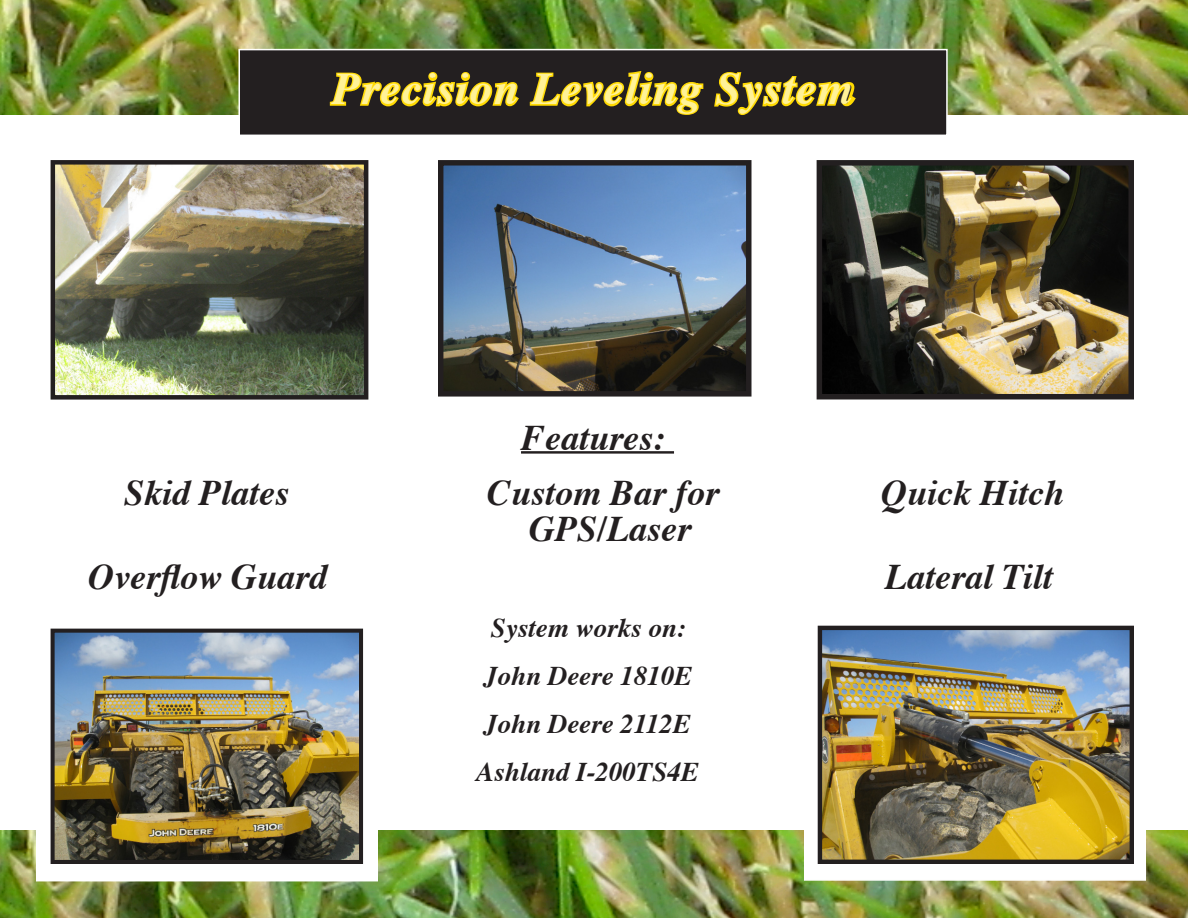
<style>
.page{position:relative;width:1188px;height:918px;background:#fff}
.page>*{position:absolute;margin:0;border:0;box-sizing:border-box;transform-origin:0 0}
.t1{font:italic 700 45px "Times";letter-spacing:.03em;color:#fff298}
.t2{font:italic 700 36px "Times";color:#231f20}
.t3{font:italic 700 27px "Times";color:#231f20}
</style>
<div class="page">
<img style="left:0;top:0;width:1188px;height:115px">
<img style="left:0;top:830px;width:1188px;height:88px">
<div style="left:239px;top:50px;width:708px;height:85px;background:#231f20"></div>
<div style="left:238px;top:49px;width:710px;height:87px;border:2px solid #fff"></div>
<svg style="left:329px;top:72px;width:190px;height:35px"></svg>
<svg style="left:529px;top:71px;width:175px;height:44px"></svg>
<svg style="left:714px;top:72px;width:142px;height:43px"></svg>
<img style="left:444px;top:166px;width:302px;height:225px">
<div style="left:438px;top:160px;width:314px;height:237px;border:5px solid #231f20"></div>
<div style="left:36px;top:794px;width:342px;height:87px;background:#fff"></div>
<div style="left:804px;top:794px;width:342px;height:87px;background:#fff;border:2px solid #fff"></div>
<img style="left:824px;top:167px;width:303px;height:225px">
<div style="left:817px;top:160px;width:317px;height:239px;border:6px solid #231f20"></div>
<img style="left:56px;top:634px;width:302px;height:225px">
<div style="left:51px;top:629px;width:312px;height:235px;border:4px solid #231f20"></div>
<img style="left:56px;top:165px;width:307px;height:230px">
<div style="left:51px;top:160px;width:317px;height:240px;border:4px solid #231f20"></div>
<img style="left:823px;top:631px;width:306px;height:228px">
<div style="left:818px;top:626px;width:316px;height:238px;border:4px solid #231f20"></div>
<hr style="left:521px;top:451px;width:153px;height:3px;background:#231f20">
<p class="t1" style="left:333px;top:47px;width:521px">Precision Leveling System</p>
<p class="t2" style="left:521px;top:404px;width:145px">Features:</p>
<p class="t2" style="left:124px;top:459px;width:167px">Skid Plates</p>
<p class="t2" style="left:487px;top:459px;width:234px">Custom Bar for</p>
<p class="t2" style="left:881px;top:459px;width:185px">Quick Hitch</p>
<p class="t2" style="left:529px;top:495px;width:164px">GPS/Laser</p>
<p class="t2" style="left:88px;top:543px;width:241px">Overflow Guard</p>
<p class="t2" style="left:885px;top:543px;width:169px">Lateral Tilt</p>
<p class="t3" style="left:491px;top:603px;width:197px">System works on:</p>
<p class="t3" style="left:484px;top:651px;width:210px">John Deere 1810E</p>
<p class="t3" style="left:484px;top:699px;width:209px">John Deere 2112E</p>
<p class="t3" style="left:476px;top:747px;width:224px">Ashland I-200TS4E</p>
</div>
